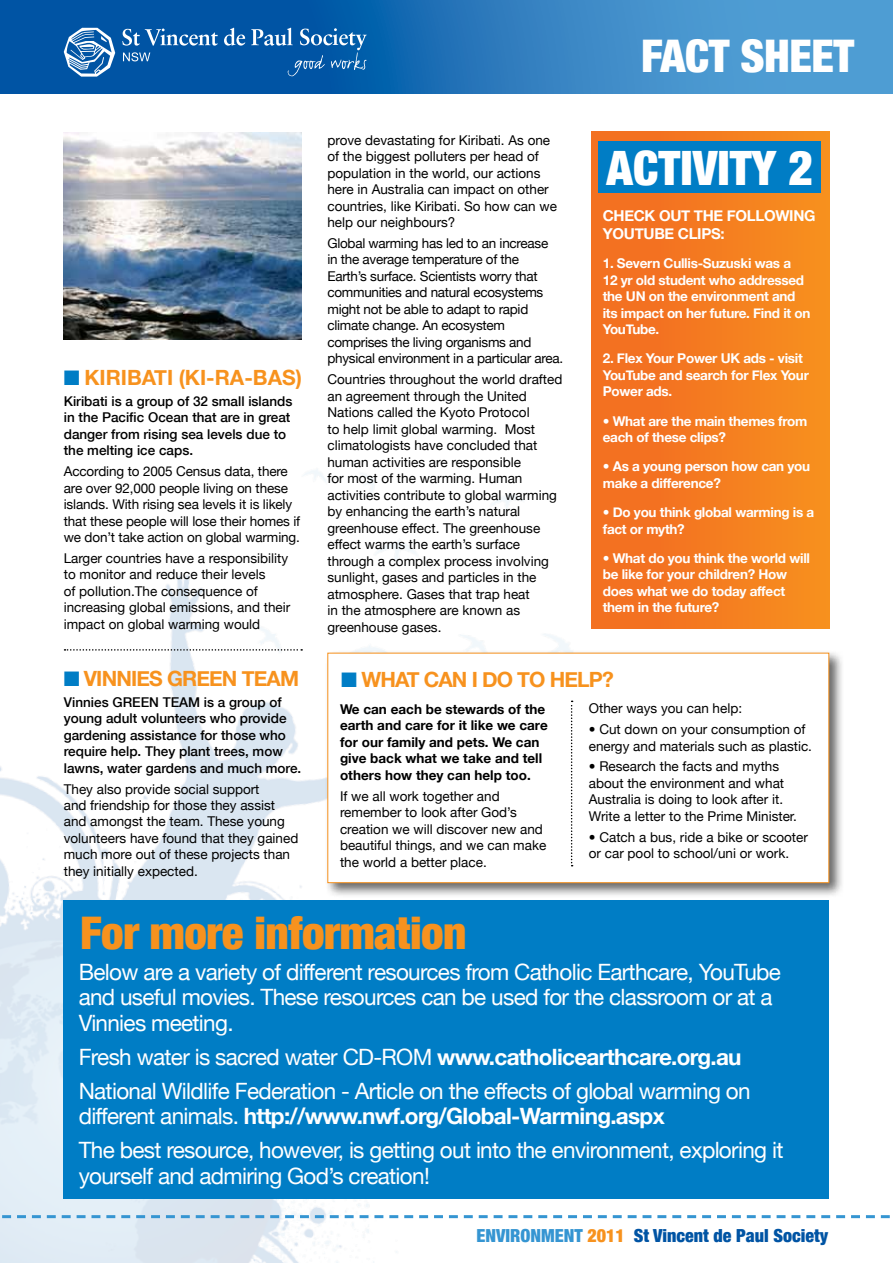
<style>
.page{position:relative;width:893px;height:1263px;background:#fff}
.page>*{position:absolute;margin:0;border:0;box-sizing:border-box;transform-origin:0 0}
.t1{font:900 condensed 47.4px "Helvetica Neue";color:#fff}
.t2{font:900 condensed 45px "Helvetica Neue";letter-spacing:-.01em;color:#f7921e}
.t3{font:900 condensed 45px "Helvetica Neue";letter-spacing:-.01em;color:#fff}
.t4{font:22.5px/25.5px "Helvetica Neue";letter-spacing:-.03em;color:#fff}
.t5{font:700 21px "Helvetica Neue";letter-spacing:-.04em;color:#f7921e}
.t6{font:700 21px "Helvetica Neue";color:#f7921e}
.t7{font:900 condensed 18px "Helvetica Neue";color:#0054a4}
.t8{font:700 15px/18px "Helvetica Neue";letter-spacing:-.02em;color:#fff}
.t9{font:13.5px/16.5px "Helvetica Neue";color:#000}
.t10{font:700 13.5px/16.5px "Helvetica Neue";letter-spacing:-.02em;color:#fff}
.t11{font:500 13.5px/16.5px "Helvetica Neue";color:#000}
.t12{font:13.5px/16.5px "Helvetica Neue";letter-spacing:-.02em;color:#000}
.t13{font:700 13.5px/16.5px "Helvetica Neue";color:#000}
.s1{color:#007dc5}
.s2{font-weight:700}
.s3{color:#3595d2}
.s4{color:#f7921e}
</style>
<div class="page">
<img style="left:0;top:469px;width:594px;height:794px">
<svg style="left:0;top:0;width:893px;height:94px;background:#2778bb"></svg>
<div style="left:64px;top:901px;width:765px;height:298px;background:#007dc5"></div>
<svg style="left:64px;top:28px;width:51px;height:49px"></svg>
<svg style="left:122px;top:29px;width:96px;height:17px"></svg>
<svg style="left:224px;top:28px;width:21px;height:18px"></svg>
<svg style="left:251px;top:28px;width:116px;height:48px;background:#246db1"></svg>
<svg style="left:123px;top:52px;width:27px;height:9px"></svg>
<svg style="left:0;top:1215px;width:890px;height:3px"></svg>
<svg style="left:65px;top:649px;width:237px;height:2px"></svg>
<img style="left:64px;top:133px;width:238px;height:207px">
<div style="left:591px;top:132px;width:238px;height:496px;background:linear-gradient(to right,#f26b22,#f78f1e)"></div>
<div style="left:599px;top:142px;width:222px;height:51px;background:#007dc5"></div>
<div style="left:324px;top:649px;width:520px;height:249px;background:#000;opacity:.6"></div>
<div style="left:327px;top:653px;width:502px;height:230px;background:#fff;border:1px solid #f7921e"></div>
<svg style="left:571px;top:701px;width:2px;height:165px"></svg>
<h3 class="t6" style="left:64px;top:365px;width:240px"><span class="s1">■</span> Kiribati (Ki-ra-bas)</h3>
<p class="t11" style="left:64px;top:393px;width:230px">Kiribati is a group of 32 small islands in the Pacific Ocean that are in great danger from rising sea levels due to the melting ice caps.</p>
<p class="t9" style="left:64px;top:463px;width:238px">According to 2005 Census data, there are over 92,000 people living on these islands. With rising sea levels it is likely that these people will lose their homes if we don’t take action on global warming.</p>
<p class="t9" style="left:64px;top:550px;width:228px">Larger countries have a responsibility to monitor and reduce their levels<br>of pollution.The consequence of increasing global emissions, and their impact on global warming would</p>
<h3 class="t5" style="left:64px;top:665px;width:237px"><span class="s1">■</span> Vinnies green team</h3>
<p class="t11" style="left:64px;top:693px;width:239px">Vinnies GREEN TEAM is a group of young adult volunteers who provide gardening assistance for those who require help. They plant trees, mow lawns, water gardens and much more.</p>
<p class="t9" style="left:64px;top:780px;width:236px">They also provide social support<br>and friendship for those they assist and amongst the team. These young volunteers have found that they gained much more out of these projects than they initially expected.</p>
<p class="t9" style="left:327px;top:131px;width:231px">prove devastating for Kiribati. As one of the biggest polluters per head of population in the world, our actions here in Australia can impact on other countries, like Kiribati. So how can we help our neighbours?</p>
<p class="t12" style="left:327px;top:235px;width:237px">Global warming has led to an increase<br>in the average temperature of the<br>Earth’s surface. Scientists worry that communities and natural ecosystems might not be able to adapt to rapid climate change. An ecosystem comprises the living organisms and physical environment in a particular area.</p>
<p class="t9" style="left:327px;top:371px;width:237px">Countries throughout the world drafted an agreement through the United Nations called the Kyoto Protocol<br>to help limit global warming. Most climatologists have concluded that human activities are responsible<br>for most of the warming. Human activities contribute to global warming by enhancing the earth’s natural greenhouse effect. The greenhouse effect warms the earth’s surface through a complex process involving sunlight, gases and particles in the atmosphere. Gases that trap heat<br>in the atmosphere are known as greenhouse gases.</p>
<h2 class="t3" style="left:641px;top:29px;width:215px">FACT SHEET</h2>
<h1 class="t1" style="left:607px;top:139px;width:208px">Activity 2</h1>
<p class="t8" style="left:603px;top:206px;width:212px">Check out the following<br>YouTube clips:</p>
<p class="t10" style="left:603px;top:255px;width:209px">1. Severn Cullis-Suzuski was a<br>12 yr old student who addressed the UN on the environment and its impact on her future. Find it on<br>YouTube.</p>
<p class="t10" style="left:603px;top:350px;width:208px">2. Flex Your Power UK ads - visit<br>YouTube and search for Flex Your<br>Power ads.</p>
<p class="t10" style="left:603px;top:412px;width:206px">• What are the main themes from each of these clips?</p>
<p class="t10" style="left:603px;top:458px;width:209px">• As a young person how can you make a difference?</p>
<p class="t10" style="left:603px;top:504px;width:213px">• Do you think global warming is a fact or myth?</p>
<p class="t10" style="left:603px;top:549px;width:209px">• What do you think the world will be like for your children? How does what we do today affect them in the future?</p>
<h3 class="t5" style="left:341px;top:666px;width:274px"><span class="s1">■</span> what can i do to help?</h3>
<p class="t13" style="left:340px;top:700px;width:209px">We can each be stewards of the earth and care for it like we care for our family and pets. We can give back what we take and tell others how they can help too.</p>
<p class="t9" style="left:340px;top:787px;width:208px">If we all work together and remember to look after God’s creation we will discover new and beautiful things, and we can make the world a better place.</p>
<p class="t9" style="left:589px;top:700px;width:155px">Other ways you can help:</p>
<p class="t9" style="left:589px;top:721px;width:225px">• Cut down on your consumption of energy and materials such as plastic.</p>
<p class="t9" style="left:589px;top:758px;width:210px">• Research the facts and myths about the environment and what Australia is doing to look after it.<br>Write a letter to the Prime Minister.</p>
<p class="t9" style="left:589px;top:828px;width:221px">• Catch a bus, ride a bike or scooter or car pool to school/uni or work.</p>
<h2 class="t2" style="left:80px;top:905px;width:388px">For more information</h2>
<h3 class="t4" style="left:79px;top:959px;width:704px">Below are a variety of different resources from Catholic Earthcare, YouTube and useful movies. These resources can be used for the classroom or at a<br>Vinnies meeting.</h3>
<h3 class="t4" style="left:79px;top:1039px;width:674px;line-height:34px">Fresh water is sacred water CD-ROM <span class="s2">www.catholicearthcare.org.au<br></span>National Wildlife Federation - Article on the effects of global warming on</h3>
<h3 class="t4" style="left:79px;top:1099px;width:706px;line-height:34px">different animals. <span class="s2">http://www.nwf.org/Global-Warming.aspx<br></span>The best resource, however, is getting out into the environment, exploring it</h3>
<h3 class="t4" style="left:79px;top:1163px;width:353px">yourself and admiring God’s creation!</h3>
<h3 class="t7" style="left:476px;top:1225px;width:353px"><span class="s3">environment</span> <span class="s4">2011</span> St Vincent de Paul Society</h3>
</div>
